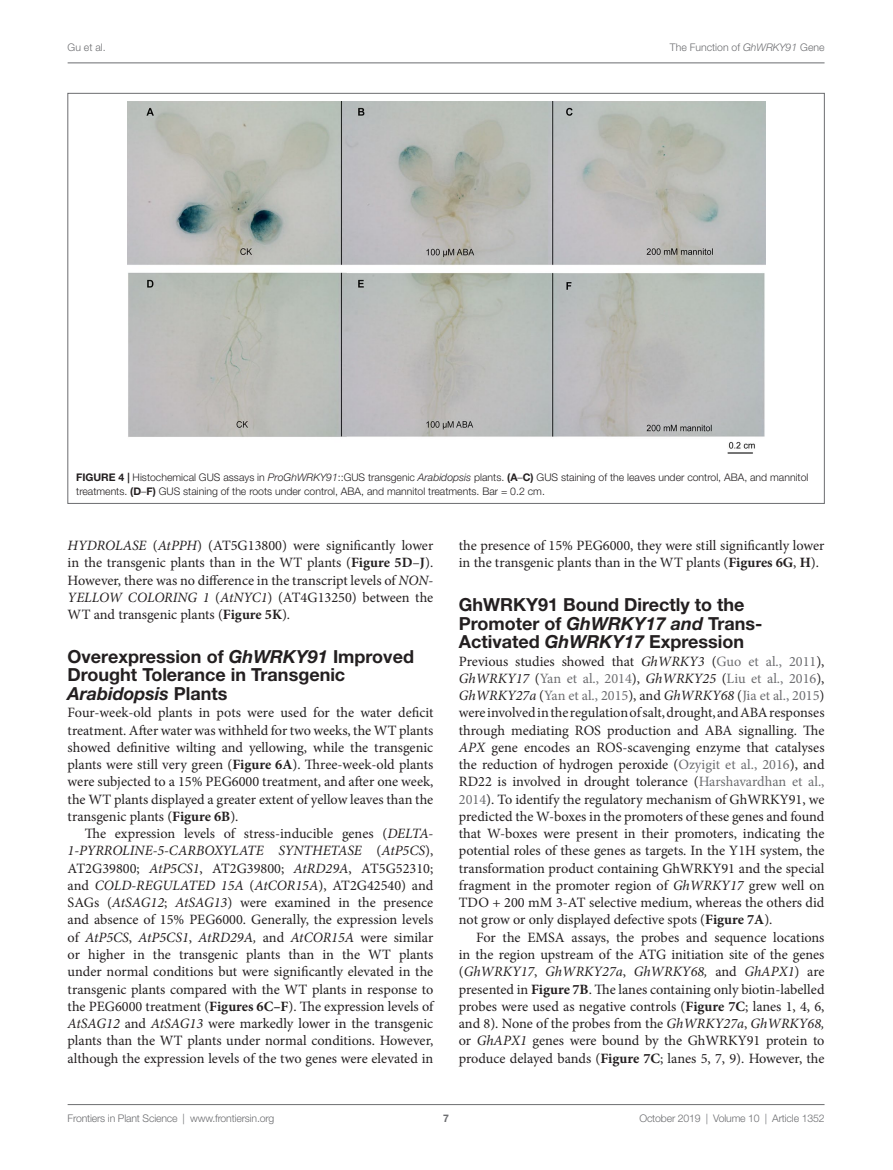
<style>
.page{position:relative;width:893px;height:1170px;background:#fff}
.page>*{position:absolute;margin:0;border:0;box-sizing:border-box;transform-origin:0 0}
._2{font:700 18px/18.8px "Helvetica Neue LT Std";color:#231f20}
.T1{font:14.25px/17.2px "Minion Pro";color:#231f20;text-align:justify}
.T{font:14.25px/17.2px "Minion Pro";color:#231f20;text-align:justify}
.FC{font:300 10.5px/14.2px "Helvetica Neue LT Std";color:#231f20}
.t1{font:300 10.5px "Helvetica Neue LT Std";letter-spacing:-.015em;color:#6c6d70}
.t2{font:700 10.5px "Helvetica Neue LT Std";color:#6c6d70}
.s1{font-style:italic}
.s2{font-weight:700}
.s3{color:#6c6d70}
</style>
<div class="page">
<hr style="left:68px;top:63px;width:756px;height:1px;background:#6c6d70">
<hr style="left:68px;top:1104px;width:756px;height:1px;background:#6c6d70">
<img style="left:127px;top:102px;width:638px;height:351px">
<p class="t1" style="left:68px;top:41px;width:40px">Gu et al.</p>
<p class="t1" style="left:670px;top:41px;width:156px">The Function of <span class="s1">GhWRKY91</span> Gene</p>
<p class="FC" style="left:76px;top:469px;width:734px"><span class="s2">FIGURE 4 |</span> Histochemical GUS assays in <span class="s1">ProGhWRKY91</span>::GUS transgenic <span class="s1">Arabidopsis</span> plants. <span class="s2">(A</span>–<span class="s2">C)</span> GUS staining of the leaves under control, ABA, and mannitol treatments. <span class="s2">(D</span>–<span class="s2">F)</span> GUS staining of the roots under control, ABA, and mannitol treatments. Bar = 0.2 cm.</p>
<p class="T1" style="left:68px;top:537px;width:367px"><span class="s1">HYDROLASE</span> (<span class="s1">AtPPH</span>) (AT5G13800) were significantly lower in the transgenic plants than in the WT plants (<span class="s2">Figure 5D</span>–<span class="s2">J</span>).<br>However, there was no difference in the transcript levels of <span class="s1">NON-YELLOW COLORING 1</span> (<span class="s1">AtNYC1</span>) (AT4G13250) between the WT and transgenic plants (<span class="s2">Figure 5K</span>).</p>
<p class="_2" style="left:68px;top:646px;width:348px">Overexpression of <span class="s1">GhWRKY91</span> Improved<br>Drought Tolerance in Transgenic<br><span class="s1">Arabidopsis</span> Plants</p>
<p class="T1" style="left:68px;top:704px;width:367px">Four-week-old plants in pots were used for the water deficit treatment. After water was withheld for two weeks, the WT plants showed definitive wilting and yellowing, while the transgenic plants were still very green (<span class="s2">Figure 6A</span>). Three-week-old plants were subjected to a 15% PEG6000 treatment, and after one week, the WT plants displayed a greater extent of yellow leaves than the transgenic plants (<span class="s2">Figure 6B</span>).</p>
<p class="T" style="left:68px;top:825px;width:367px;text-indent:17px">The expression levels of stress-inducible genes (<span class="s1">DELTA-1-PYRROLINE-5-CARBOXYLATE SYNTHETASE</span> (<span class="s1">AtP5CS</span>), AT2G39800; <span class="s1">AtP5CS1</span>, AT2G39800; <span class="s1">AtRD29A</span>, AT5G52310; and <span class="s1">COLD-REGULATED 15A</span> (<span class="s1">AtCOR15A</span>), AT2G42540) and SAGs (<span class="s1">AtSAG12</span>; <span class="s1">AtSAG13</span>) were examined in the presence and absence of 15% PEG6000. Generally, the expression levels of <span class="s1">AtP5CS</span>, <span class="s1">AtP5CS1</span>, <span class="s1">AtRD29A,</span> and <span class="s1">AtCOR15A</span> were similar or higher in the transgenic plants than in the WT plants under normal conditions but were significantly elevated in the transgenic plants compared with the WT plants in response to the PEG6000 treatment (<span class="s2">Figures 6C–F</span>). The expression levels of <span class="s1">AtSAG12</span> and <span class="s1">AtSAG13</span> were markedly lower in the transgenic plants than the WT plants under normal conditions. However, although the expression levels of the two genes were elevated in</p>
<p class="T" style="left:459px;top:537px;width:367px">the presence of 15% PEG6000, they were still significantly lower in the transgenic plants than in the WT plants (<span class="s2">Figures 6G</span>, <span class="s2">H</span>).</p>
<p class="_2" style="left:459px;top:594px;width:305px">GhWRKY91 Bound Directly to the<br>Promoter of <span class="s1">GhWRKY17 and</span> Trans-<br>Activated <span class="s1">GhWRKY17</span> Expression</p>
<p class="T1" style="left:459px;top:652px;width:367px">Previous studies showed that <span class="s1">GhWRKY3</span> (<span class="s3">Guo et al., 2011</span>), <span class="s1">GhWRKY17</span> (<span class="s3">Yan et al., 2014</span>), <span class="s1">GhWRKY25</span> (<span class="s3">Liu et al., 2016</span>), <span class="s1">GhWRKY27a</span> (<span class="s3">Yan et al., 2015</span>), and <span class="s1">GhWRKY68</span> (<span class="s3">Jia et al., 2015</span>) were involved in the regulation of salt, drought, and ABA responses through mediating ROS production and ABA signalling. The <span class="s1">APX</span> gene encodes an ROS-scavenging enzyme that catalyses the reduction of hydrogen peroxide (<span class="s3">Ozyigit et al., 2016</span>), and RD22 is involved in drought tolerance (<span class="s3">Harshavardhan et al., 2014</span>). To identify the regulatory mechanism of GhWRKY91, we predicted the W-boxes in the promoters of these genes and found that W-boxes were present in their promoters, indicating the potential roles of these genes as targets. In the Y1H system, the transformation product containing GhWRKY91 and the special fragment in the promoter region of <span class="s1">GhWRKY17</span> grew well on TDO + 200 mM 3-AT selective medium, whereas the others did not grow or only displayed defective spots (<span class="s2">Figure 7A</span>).</p>
<p class="T" style="left:459px;top:928px;width:367px;text-indent:17px">For the EMSA assays, the probes and sequence locations in the region upstream of the ATG initiation site of the genes (<span class="s1">GhWRKY17</span>, <span class="s1">GhWRKY27a</span>, <span class="s1">GhWRKY68,</span> and <span class="s1">GhAPX1</span>) are presented in <span class="s2">Figure 7B</span>. The lanes containing only biotin-labelled probes were used as negative controls (<span class="s2">Figure 7C</span>; lanes 1, 4, 6, and 8). None of the probes from the <span class="s1">GhWRKY27a</span>, <span class="s1">GhWRKY68, </span>or <span class="s1">GhAPX1</span> genes were bound by the GhWRKY91 protein to produce delayed bands (<span class="s2">Figure 7C</span>; lanes 5, 7, 9). However, the</p>
<p class="t1" style="left:68px;top:1111px;width:208px">Frontiers in Plant Science | www.frontiersin.org</p>
<p class="t1" style="left:639px;top:1111px;width:187px">October 2019 | Volume 10 | Article 1352</p>
<p class="t2" style="left:443px;top:1111px;width:7px">7</p>
</div>
